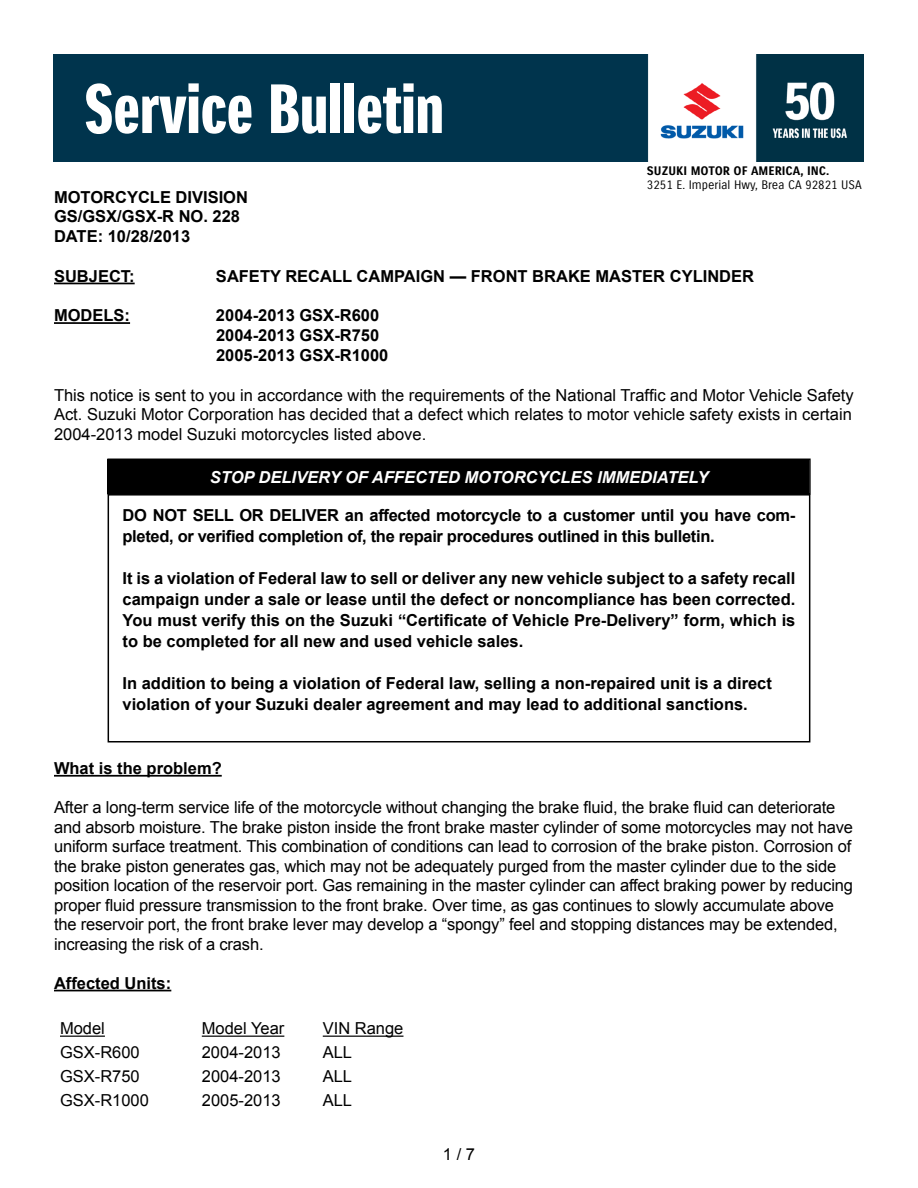
<style>
.page{position:relative;width:918px;height:1188px;background:#fff}
.page>*{position:absolute;margin:0;border:0;box-sizing:border-box;transform-origin:0 0}
.t1{font:67.5px "Suzuki PRO Headline";color:#fff}
.t2{font:16.5px/19.5px "Arial";letter-spacing:-.01em;color:#000;text-align:justify}
.t3{font:700 16.5px/19.8px "Arial";color:#000}
.t4{font:700 16.5px/21px "Arial";letter-spacing:-.02em;color:#000}
.t5{font:italic 700 16.5px "Arial";color:#fff}
.t6{font:12px "Suzuki PRO Regular";color:#000}
.t7{font:12px "Suzuki PRO Bold";color:#000}
</style>
<div class="page">
<img style="left:54px;top:54px;width:810px;height:108px">
<hr style="left:54px;top:283px;width:81px;height:1px;background:#000">
<hr style="left:54px;top:322px;width:76px;height:2px;background:#000">
<hr style="left:54px;top:775px;width:168px;height:2px;background:#000">
<hr style="left:54px;top:990px;width:117px;height:1px;background:#000">
<hr style="left:60px;top:1036px;width:45px;height:1px;background:#000">
<hr style="left:202px;top:1036px;width:82px;height:1px;background:#000">
<hr style="left:323px;top:1036px;width:80px;height:1px;background:#000">
<div style="left:108px;top:460px;width:701px;height:34px;background:#000"></div>
<div style="left:108px;top:494px;width:702px;height:248px;border:2px solid #000"></div>
<div style="left:107px;top:459px;width:704px;height:36px;border:2px solid #000"></div>
<h1 class="t1" style="left:85px;top:68px;width:361px">Service Bulletin</h1>
<p class="t7" style="left:647px;top:164px;width:184px">SUZUKI MOTOR OF AMERICA, INC.</p>
<p class="t6" style="left:647px;top:178px;width:216px">3251 E. Imperial Hwy, Brea CA 92821 USA</p>
<p class="t3" style="left:54px;top:187px;width:196px">MOTORCYCLE DIVISION<br>GS/GSX/GSX-R NO. 228<br>DATE: 10/28/2013</p>
<p class="t3" style="left:54px;top:267px;width:82px">SUBJECT:</p>
<p class="t3" style="left:216px;top:267px;width:45px">Safety</p>
<p class="t3" style="left:285px;top:267px;width:24px">Recall</p>
<p class="t3" style="left:357px;top:267px;width:59px">Cam paign</p>
<p class="t3" style="left:450px;top:267px;width:306px">— FRONT BRAKE MASTER CYLINDER</p>
<p class="t3" style="left:54px;top:306px;width:78px">MODELS:</p>
<p class="t3" style="left:216px;top:306px;width:174px">2004-2013 GSX-R600<br>2004-2013 GSX-R750<br>2005-2013 GSX-R1000</p>
<p class="t2" style="left:54px;top:385px;width:801px">This notice is sent to you in accordance with the requirements of the National Traffic and Motor Vehicle Safety Act. Suzuki Motor Corporation has decided that a defect which relates to motor vehicle safety exists in certain 2004-2013 model Suzuki motorcycles listed above.</p>
<p class="t5" style="left:210px;top:466px;width:500px">STOP DELIVERY OF AFFECTED MOTORCYCLES IMMEDIATELY</p>
<p class="t4" style="left:123px;top:505px;width:674px">DO NOT SELL OR DELIVER an affected motorcycle to a customer until you have com&shy;pleted, or verified completion of, the repair procedures outlined in this bulletin.</p>
<p class="t3" style="left:123px;top:568px;width:674px;line-height:21px;text-align:justify">It is a violation of Federal law to sell or deliver any new vehicle subject to a safety recall campaign under a sale or lease until the defect or noncompliance has been corrected.<br>You must verify this on the Suzuki “Certificate of Vehicle Pre-Delivery” form, which is to be completed for all new and used vehicle sales.</p>
<p class="t3" style="left:123px;top:673px;width:651px;line-height:21px">In addition to being a violation of Federal law, selling a non-repaired unit is a direct violation of your Suzuki dealer agreement and may lead to additional sanctions.</p>
<p class="t3" style="left:54px;top:759px;width:169px">What is the problem?</p>
<p class="t2" style="left:54px;top:798px;width:801px;text-align:left">After a long-term service life of the motorcycle without changing the brake fluid, the brake fluid can deteriorate and absorb moisture. The brake piston inside the front brake master cylinder of some motorcycles may not have uniform surface treatment. This combination of conditions can lead to corrosion of the brake piston. Corrosion of the brake piston generates gas, which may not be adequately purged from the master cylinder due to the side position location of the reservoir port. Gas remaining in the master cylinder can affect braking power by reducing proper fluid pressure transmission to the front brake. Over time, as gas continues to slowly accumulate above the reservoir port, the front brake lever may develop a “spongy” feel and stopping distances may be extended, increasing the risk of a crash.</p>
<p class="t3" style="left:54px;top:974px;width:119px">Affected Units:</p>
<p class="t2" style="left:60px;top:1019px;width:46px">Model</p>
<p class="t2" style="left:202px;top:1019px;width:84px">Model Year</p>
<p class="t2" style="left:323px;top:1019px;width:82px">VIN Range</p>
<p class="t2" style="left:60px;top:1043px;width:81px">GSX-R600</p>
<p class="t2" style="left:202px;top:1043px;width:80px">2004-2013</p>
<p class="t2" style="left:323px;top:1043px;width:31px">ALL</p>
<p class="t2" style="left:60px;top:1067px;width:81px">GSX-R750</p>
<p class="t2" style="left:202px;top:1067px;width:80px">2004-2013</p>
<p class="t2" style="left:323px;top:1067px;width:31px">ALL</p>
<p class="t2" style="left:60px;top:1091px;width:90px">GSX-R1000</p>
<p class="t2" style="left:202px;top:1091px;width:80px">2005-2013</p>
<p class="t2" style="left:323px;top:1091px;width:31px">ALL</p>
<p class="t2" style="left:443px;top:1145px;width:34px">1 / 7</p>
</div>
